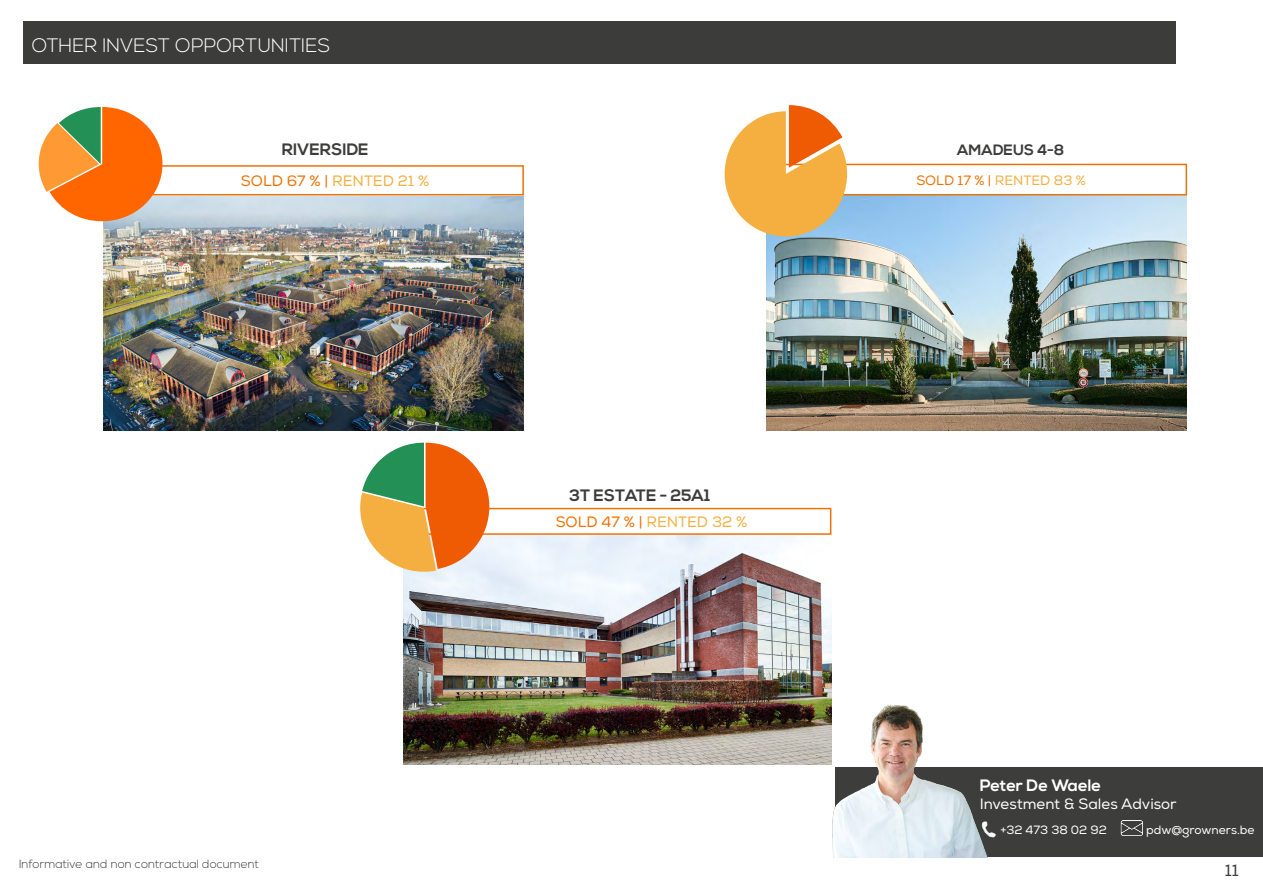
<style>
.page{position:relative;width:1263px;height:893px;background:#fff}
.page>*{position:absolute;margin:0;border:0;box-sizing:border-box;transform-origin:0 0}
.t1{font:300 19.5px "Nexa";color:#fff}
.t2{font:700 16.5px "Nexa";color:#3c3c3b}
.t3{font:700 16.5px "Nexa";color:#fff}
.t4{font:16.5px "Nexa";color:#3c3c3b}
.t5{font:15px "Nexa";color:#f4af40}
.t6{font:15px "Nexa";color:#fff}
.t7{font:700 15px "Nexa";color:#3c3c3b}
.t8{font:13.5px "Nexa";color:#f4af40}
.t9{font:300 12px "Nexa";color:#3c3c3b}
.t10{font:12px "Nexa";color:#fff}
.s1{color:#ee7203}
</style>
<div class="page">
<div style="left:835px;top:767px;width:428px;height:90px;background:#3d3d3c"></div>
<img style="left:988px;top:832px;width:8px;height:6px">
<img style="left:1120px;top:821px;width:23px;height:15px">
<img style="left:830px;top:705px;width:158px;height:152px">
<div style="left:23px;top:21px;width:1153px;height:43px;background:#3c3c3b"></div>
<img style="left:766px;top:195px;width:420px;height:235px">
<div style="left:773px;top:164px;width:414px;height:31px;border:2px solid #ee7203"></div>
<svg style="left:724px;top:105px;width:132px;height:140px"></svg>
<img style="left:104px;top:197px;width:420px;height:234px">
<div style="left:104px;top:165px;width:420px;height:30px;border:2px solid #ee7203"></div>
<img style="left:404px;top:535px;width:427px;height:229px">
<div style="left:405px;top:508px;width:426px;height:27px;border:2px solid #ee7203"></div>
<svg style="left:38px;top:107px;width:124px;height:114px"></svg>
<svg style="left:360px;top:443px;width:129px;height:133px"></svg>
<h1 class="t1" style="left:32px;top:34px;width:300px">OTHER INVEST OPPORTUNITIES</h1>
<h2 class="t2" style="left:282px;top:139px;width:88px">RIVERSIDE</h2>
<p class="t5" style="left:241px;top:172px;width:190px"><span class="s1">SOLD 67 % |</span> RENTED 21 %</p>
<h2 class="t2" style="left:569px;top:485px;width:142px">3T ESTATE - 25A1</h2>
<p class="t5" style="left:556px;top:513px;width:193px"><span class="s1">SOLD 47 % |</span> RENTED 32 %</p>
<p class="t9" style="left:19px;top:857px;width:242px">Informative and non contractual document</p>
<p class="t7" style="left:957px;top:141px;width:109px">AMADEUS 4-8</p>
<p class="t8" style="left:916px;top:172px;width:171px"><span class="s1">SOLD 17 % |</span> RENTED 83 %</p>
<h2 class="t3" style="left:980px;top:776px;width:123px">Peter De Waele</h2>
<p class="t6" style="left:980px;top:795px;width:199px">Investment &amp; Sales Advisor</p>
<p class="t10" style="left:1000px;top:822px;width:108px">+32 473 38 02 92</p>
<p class="t10" style="left:1146px;top:822px;width:110px">pdw@growners.be</p>
<h2 class="t4" style="left:1225px;top:860px;width:15px">11</h2>
</div>
